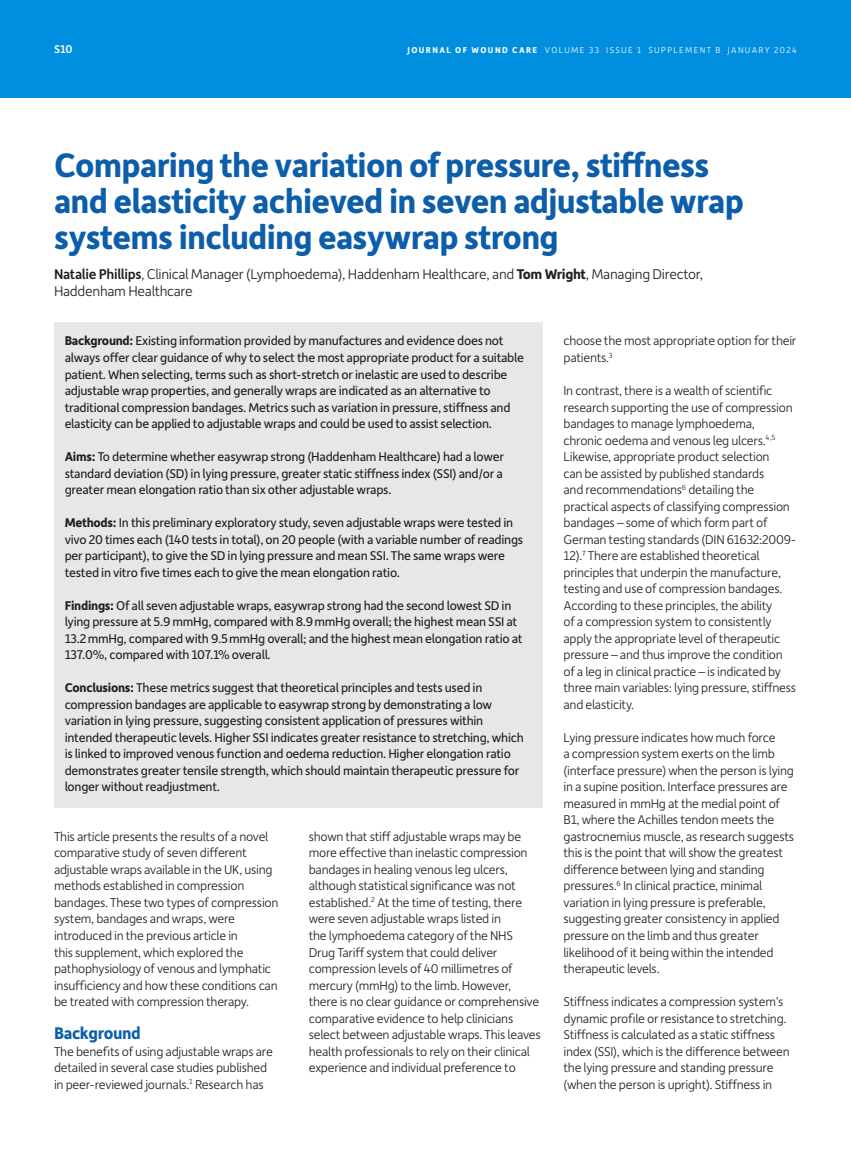
<style>
.page{position:relative;width:851px;height:1149px;background:#fff}
.page>*{position:absolute;margin:0;border:0;box-sizing:border-box;transform-origin:0 0}
.Article_title_copy{font:700 36px/36px "Depot New";letter-spacing:-.02em;color:#0c5eaa}
.Header_A{font:700 18px "Depot New";letter-spacing:-.02em;color:#0c5eaa}
.Author__all_columns{font:300 15px/16.5px "Depot New";letter-spacing:-.02em;color:#231f20}
.Body__space{font:300 13.5px/16.5px "Depot New";letter-spacing:-.02em;color:#231f20}
.Abstract_copy{font:13.5px/16.5px "Depot New";letter-spacing:-.02em;color:#231f20}
.t1{font:500 12px "Depot New";color:#fff}
.t2{font:300 9px "Depot New";letter-spacing:.15em;color:#fff}
.s1{font-weight:700}
.s2{font-weight:500}
</style>
<div class="page">
<div style="left:0;top:0;width:850px;height:98px;background:#008fde"></div>
<div style="left:54px;top:322px;width:488px;height:122px;background:#e6e7e9"></div>
<div style="left:54px;top:438px;width:488px;height:72px;background:#e6e7e9"></div>
<div style="left:54px;top:504px;width:488px;height:88px;background:#e6e7e9"></div>
<div style="left:54px;top:586px;width:488px;height:89px;background:#e6e7e9"></div>
<div style="left:54px;top:669px;width:488px;height:138px;background:#e6e7e9"></div>
<p class="t1" style="left:54px;top:42px;width:20px">S10</p>
<p class="t2" style="left:407px;top:45px;width:391px"><span class="s1">JOURNAL OF WOUND CARE</span> VOLUME 33 ISSUE 1 SUPPLEMENT B JANUARY 2024</p>
<p class="Article_title_copy" style="left:54px;top:146px;width:691px">Comparing the variation of pressure, stiffness and elasticity achieved in seven adjustable wrap systems including easywrap strong</p>
<p class="Author__all_columns" style="left:54px;top:265px;width:650px"><span class="s2">Natalie Phillips</span>, Clinical Manager (Lymphoedema), Haddenham Healthcare, and <span class="s1">Tom Wright</span>, Managing Director,<br>Haddenham Healthcare</p>
<p class="Abstract_copy" style="left:65px;top:332px;width:461px"><span class="s1">Background:</span> Existing information provided by manufactures and evidence does not always offer clear guidance of why to select the most appropriate product for a suitable patient. When selecting, terms such as short-stretch or inelastic are used to describe adjustable wrap properties, and generally wraps are indicated as an alternative to traditional compression bandages. Metrics such as variation in pressure, stiffness and elasticity can be applied to adjustable wraps and could be used to assist selection.</p>
<p class="Abstract_copy" style="left:65px;top:447px;width:440px;text-align:justify"><span class="s1">Aims:</span> To determine whether easywrap strong (Haddenham Healthcare) had a lower standard deviation (SD) in lying pressure, greater static stiffness index (SSI) and/or a greater mean elongation ratio than six other adjustable wraps.</p>
<p class="Abstract_copy" style="left:65px;top:513px;width:460px"><span class="s1">Methods:</span> In this preliminary exploratory study, seven adjustable wraps were tested in vivo 20 times each (140 tests in total), on 20 people (with a variable number of readings per participant), to give the SD in lying pressure and mean SSI. The same wraps were tested in vitro five times each to give the mean elongation ratio.</p>
<p class="Abstract_copy" style="left:65px;top:596px;width:459px"><span class="s1">Findings:</span> Of all seven adjustable wraps, easywrap strong had the second lowest SD in lying pressure at 5.9 mmHg, compared with 8.9mmHg overall; the highest mean SSI at 13.2mmHg, compared with 9.5mmHg overall; and the highest mean elongation ratio at 137.0%, compared with 107.1% overall.</p>
<p class="Abstract_copy" style="left:65px;top:678px;width:460px"><span class="s1">Conclusions:</span> These metrics suggest that theoretical principles and tests used in compression bandages are applicable to easywrap strong by demonstrating a low variation in lying pressure, suggesting consistent application of pressures within intended therapeutic levels. Higher SSI indicates greater resistance to stretching, which is linked to improved venous function and oedema reduction. Higher elongation ratio demonstrates greater tensile strength, which should maintain therapeutic pressure for longer without readjustment.</p>
<p class="Body__space" style="left:54px;top:827px;width:226px">This article presents the results of a novel comparative study of seven different adjustable wraps available in the UK, using methods established in compression bandages. These two types of compression system, bandages and wraps, were introduced in the previous article in<br>this supplement, which explored the pathophysiology of venous and lymphatic insufficiency and how these conditions can be treated with compression therapy.</p>
<p class="Header_A" style="left:54px;top:1020px;width:88px">Background</p>
<p class="Body__space" style="left:54px;top:1041px;width:220px">The benefits of using adjustable wraps are detailed in several case studies published in peer-reviewed journals.<sup>1</sup> Research has</p>
<p class="Body__space" style="left:563px;top:332px;width:234px">choose the most appropriate option for their patients.<sup>3</sup></p>
<p class="Body__space" style="left:563px;top:381px;width:234px">In contrast, there is a wealth of scientific research supporting the use of compression bandages to manage lymphoedema, chronic oedema and venous leg ulcers.<sup>4,5<br></sup>Likewise, appropriate product selection<br>can be assisted by published standards<br>and recommendations<sup>6</sup> detailing the practical aspects of classifying compression bandages – some of which form part of German testing standards (DIN 61632:2009- 12).<sup>7</sup> There are established theoretical principles that underpin the manufacture, testing and use of compression bandages.<br>According to these principles, the ability<br>of a compression system to consistently apply the appropriate level of therapeutic pressure – and thus improve the condition of a leg in clinical practice – is indicated by three main variables: lying pressure, stiffness and elasticity.</p>
<p class="Body__space" style="left:563px;top:728px;width:232px">Lying pressure indicates how much force<br>a compression system exerts on the limb (interface pressure) when the person is lying in a supine position. Interface pressures are measured in mmHg at the medial point of B1, where the Achilles tendon meets the gastrocnemius muscle, as research suggests this is the point that will show the greatest difference between lying and standing pressures.<sup>6</sup> In clinical practice, minimal variation in lying pressure is preferable, suggesting greater consistency in applied pressure on the limb and thus greater likelihood of it being within the intended therapeutic levels.</p>
<p class="Body__space" style="left:563px;top:992px;width:228px">Stiffness indicates a compression system’s dynamic profile or resistance to stretching.<br>Stiffness is calculated as a static stiffness index (SSI), which is the difference between the lying pressure and standing pressure (when the person is upright). Stiffness in</p>
<p class="Body__space" style="left:309px;top:827px;width:233px">shown that stiff adjustable wraps may be more effective than inelastic compression bandages in healing venous leg ulcers, although statistical significance was not established.<sup>2</sup> At the time of testing, there were seven adjustable wraps listed in<br>the lymphoedema category of the NHS Drug Tariff system that could deliver compression levels of 40 millimetres of mercury (mmHg) to the limb. However, there is no clear guidance or comprehensive comparative evidence to help clinicians select between adjustable wraps. This leaves health professionals to rely on their clinical experience and individual preference to</p>
</div>
